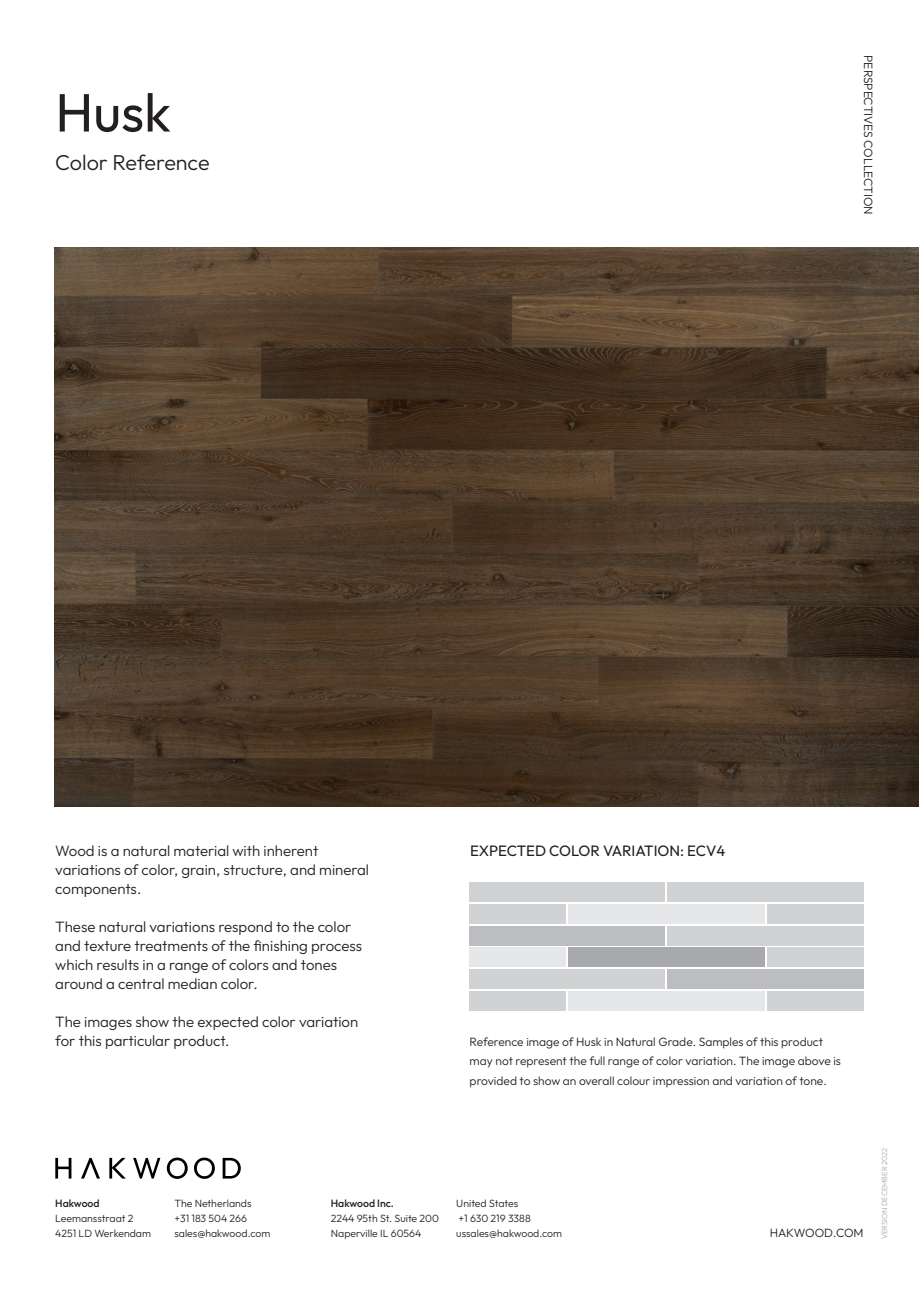
<style>
.page{position:relative;width:919px;height:1289px;background:#fff}
.page>*{position:absolute;margin:0;border:0;box-sizing:border-box;transform-origin:0 0}
.t1{font:53.85px "Outfit";color:#231f20}
.t2{font:300 21.6px "Outfit";letter-spacing:-.005em;color:#231f20}
.t3{font:300 15px/19px "Outfit";color:#231f20}
.t4{font:15px "Outfit";letter-spacing:-.005em;color:#231f20}
.t5{font:300 12px/19px "Outfit";color:#231f20}
.t6{font:300 10.5px/15px "Outfit";color:#231f20}
.t7{font:500 10.5px "Outfit";color:#231f20}
.t8{font:300 7.5px "Outfit";color:#a8a9ad}
</style>
<div class="page">
<img style="left:55px;top:248px;width:863px;height:558px">
<svg style="left:55px;top:1157px;width:16px;height:21px"></svg>
<svg style="left:81px;top:1157px;width:19px;height:21px"></svg>
<svg style="left:109px;top:1157px;width:17px;height:21px"></svg>
<svg style="left:133px;top:1157px;width:27px;height:21px"></svg>
<svg style="left:167px;top:1157px;width:21px;height:21px"></svg>
<svg style="left:194px;top:1157px;width:21px;height:21px"></svg>
<svg style="left:223px;top:1157px;width:18px;height:21px"></svg>
<div style="left:469px;top:881px;width:196px;height:20px;background:#d1d2d4"></div>
<div style="left:469px;top:925px;width:196px;height:20px;background:#bcbdc0"></div>
<div style="left:469px;top:969px;width:196px;height:20px;background:#d1d2d4"></div>
<div style="left:469px;top:903px;width:97px;height:20px;background:#d1d2d4"></div>
<div style="left:469px;top:947px;width:97px;height:20px;background:#e6e7e9"></div>
<div style="left:469px;top:991px;width:97px;height:20px;background:#d1d2d4"></div>
<div style="left:667px;top:881px;width:196px;height:20px;background:#d1d2d4"></div>
<div style="left:667px;top:925px;width:196px;height:20px;background:#d1d2d4"></div>
<div style="left:667px;top:969px;width:196px;height:20px;background:#bcbdc0"></div>
<div style="left:568px;top:903px;width:196px;height:20px;background:#e6e7e9"></div>
<div style="left:568px;top:947px;width:196px;height:20px;background:#a8a9ad"></div>
<div style="left:568px;top:991px;width:196px;height:20px;background:#e6e7e9"></div>
<div style="left:767px;top:903px;width:96px;height:20px;background:#d1d2d4"></div>
<div style="left:767px;top:947px;width:96px;height:20px;background:#d1d2d4"></div>
<div style="left:767px;top:991px;width:96px;height:20px;background:#d1d2d4"></div>
<h1 class="t1" style="left:55px;top:82px;width:117px">Husk</h1>
<h2 class="t2" style="left:55px;top:150px;width:156px">Color Reference</h2>
<p class="t5" style="left:878px;top:55px;width:161px;rotate:90deg">PERSPECTIVES COLLECTION</p>
<p class="t3" style="left:55px;top:840px;width:315px">Wood is a natural material with inherent variations of color, grain, structure, and mineral components.</p>
<p class="t3" style="left:55px;top:917px;width:308px">These natural variations respond to the color and texture treatments of the finishing process which results in a range of colors and tones around a central median color.</p>
<p class="t3" style="left:55px;top:1012px;width:304px">The images show the expected color variation for this particular product.</p>
<p class="t4" style="left:470px;top:842px;width:257px">EXPECTED COLOR VARIATION: ECV4</p>
<p class="t5" style="left:469px;top:1032px;width:373px">Reference image of Husk in Natural Grade. Samples of this product may not represent the full range of color variation. The image above is provided to show an overall colour impression and variation of tone.</p>
<p class="t7" style="left:55px;top:1196px;width:46px">Hakwood</p>
<p class="t6" style="left:55px;top:1210px;width:97px">Leemansstraat 2<br>4251 LD Werkendam</p>
<p class="t6" style="left:174px;top:1195px;width:97px">The Netherlands<br>+31 183 504 266 sales@hakwood.com</p>
<p class="t7" style="left:331px;top:1196px;width:65px">Hakwood Inc.</p>
<p class="t6" style="left:331px;top:1210px;width:110px">2244 95th St. Suite 200<br>Naperville IL 60564</p>
<p class="t6" style="left:456px;top:1195px;width:107px">United States<br>+1 630 219 3388 ussales@hakwood.com</p>
<p class="t5" style="left:769px;top:1223px;width:95px">HAKWOOD.COM</p>
<p class="t8" style="left:880px;top:1238px;width:93px;rotate:-90deg">VERSION DECEMBER 2022</p>
</div>
